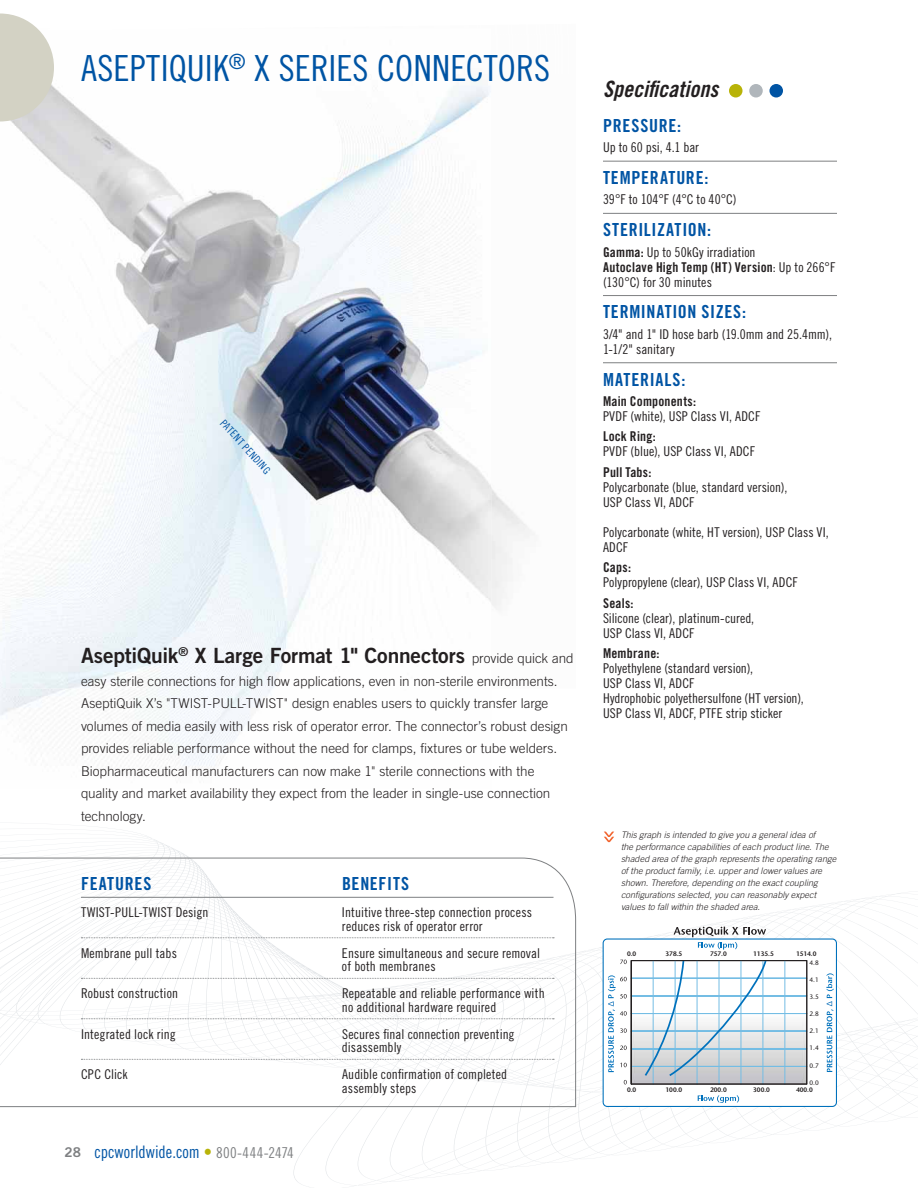
<style>
.page{position:relative;width:918px;height:1188px;background:#fff}
.page>*{position:absolute;margin:0;border:0;box-sizing:border-box;transform-origin:0 0}
.t1{font:36px "Trade Gothic LT Pro Cn 18";color:#0054a4}
.t2{font:22.5px "Trade Gothic LT Pro Bd Cn 20 Obl";color:#231f20}
.t3{font:21px "Trade Gothic LT Pro Bd 2";letter-spacing:-.01em;color:#231f20}
.t4{font:18px "Trade Gothic LT Pro Bd Cn 20";letter-spacing:.04em;color:#0054a4}
.t5{font:17.25px "Trade Gothic LT Pro Cn 18";color:#0054a4;scale:.96 1}
.t6{font:13.5px/15px "Trade Gothic LT Pro Cn 18";letter-spacing:.005em;color:#231f20}
.t7{font:300 13.5px/22.5px "Trade Gothic LT Pro";color:#231f20}
.t8{font:13.5px "Trade Gothic LT Pro Bd Cn 20";letter-spacing:.015em;color:#231f20}
.t9{font:13.5px "Trade Gothic LT Pro Cn 18";letter-spacing:.025em;color:#231f20}
.t10{font:10.5px "Trade Gothic LT Pro Cn 18";color:#0054a4}
.t11{font:italic 300 9px/12px "Trade Gothic LT Pro";letter-spacing:.005em;color:#231f20}
.t12{font:600 6.45px "Stone Sans";color:#231f20}
.t13{font:6.45px "Stone Sans";color:#231f20}
.s1{font-family:"Trade Gothic LT Pro";font-weight:300;font-size:13.5px}
.s2{font-family:"Trade Gothic LT Pro Bd 2";font-size:13.5px;color:#7e8082}
.s3{color:#b8b308}
.s4{font-size:15px;color:#7e8082}
.s5{font-family:"Trade Gothic LT Pro Bd Cn 20"}
.s6{font-family:"Trade Gothic LT Pro Cn 18"}
</style>
<div class="page">
<div style="left:729px;top:84px;width:14px;height:14px;background:#b8b308;border-radius:50%"></div>
<div style="left:749px;top:84px;width:14px;height:14px;background:#b0b6bb;border-radius:50%"></div>
<div style="left:769px;top:84px;width:14px;height:14px;background:#0054a4;border-radius:50%"></div>
<img style="left:0;top:74px;width:491px;height:615px">
<hr style="left:603px;top:161px;width:234px;height:1px;background:#7e8082">
<hr style="left:603px;top:213px;width:234px;height:1px;background:#7e8082">
<hr style="left:603px;top:295px;width:234px;height:1px;background:#7e8082">
<hr style="left:603px;top:362px;width:234px;height:1px;background:#7e8082">
<svg style="left:0;top:14px;width:54px;height:108px;background:#d8d7cc"></svg>
<svg style="left:8px;top:832px;width:910px;height:353px"></svg>
<h1 class="t1" style="left:81px;top:55px;width:471px">ASEPTIQUIK<sup>®</sup> X SERIES CONNECTORS</h1>
<p class="t10" style="left:225px;top:419px;width:70px;rotate:48deg">PATENT PENDING</p>
<h3 class="t3" style="left:81px;top:648px;width:494px">AseptiQuik<sup>®</sup> X Large Format 1" Connectors <span class="s1">provide quick and</span></h3>
<p class="t7" style="left:81px;top:671px;width:488px">easy sterile connections for high flow applications, even in non-sterile environments.<br>AseptiQuik X’s "TWIST-PULL-TWIST" design enables users to quickly transfer large volumes of media easily with less risk of operator error. The connector’s robust design provides reliable performance without the need for clamps, fixtures or tube welders.<br>Biopharmaceutical manufacturers can now make 1" sterile connections with the quality and market availability they expect from the leader in single-use connection technology.</p>
<h3 class="t4" style="left:81px;top:873px;width:72px">FEATURES</h3>
<h3 class="t4" style="left:342px;top:873px;width:69px">BENEFITS</h3>
<p class="t9" style="left:81px;top:908px;width:129px">TWIST-PULL-TWIST Design</p>
<p class="t6" style="left:342px;top:907px;width:192px;line-height:13.5px">Intuitive three-step connection process reduces risk of operator error</p>
<p class="t6" style="left:81px;top:947px;width:97px">Membrane pull tabs</p>
<p class="t6" style="left:342px;top:947px;width:200px;line-height:13.5px">Ensure simultaneous and secure removal of both membranes</p>
<p class="t6" style="left:81px;top:987px;width:99px">Robust construction</p>
<p class="t6" style="left:342px;top:988px;width:204px;line-height:13.5px">Repeatable and reliable performance with no additional hardware required</p>
<p class="t6" style="left:81px;top:1028px;width:96px">Integrated lock ring</p>
<p class="t6" style="left:342px;top:1028px;width:174px;line-height:13.5px">Secures final connection preventing disassembly</p>
<p class="t6" style="left:81px;top:1068px;width:48px">CPC Click</p>
<p class="t6" style="left:342px;top:1069px;width:167px;line-height:13.5px">Audible confirmation of completed assembly steps</p>
<p class="t5" style="left:65px;top:1146px;width:241px"><span class="s2">28</span> cpcworldwide.com <span class="s3">•</span> <span class="s4">800-444-2474</span></p>
<h2 class="t2" style="left:603px;top:81px;width:117px">Specifications</h2>
<h3 class="t4" style="left:603px;top:115px;width:80px">PRESSURE:</h3>
<p class="t6" style="left:603px;top:141px;width:97px">Up to 60 psi, 4.1 bar</p>
<h3 class="t4" style="left:603px;top:167px;width:107px">TEMPERATURE:</h3>
<p class="t6" style="left:603px;top:193px;width:135px">39°F to 104°F (4°C to 40°C)</p>
<h3 class="t4" style="left:603px;top:219px;width:109px">STERILIZATION:</h3>
<p class="t6" style="left:603px;top:245px;width:154px"><span class="s5">Gamma:</span> Up to 50kGy irradiation</p>
<p class="t8" style="left:603px;top:259px;width:234px">Autoclave High Temp (HT) Version<span class="s6">: Up to 266°F</span></p>
<p class="t6" style="left:603px;top:275px;width:110px">(130°C) for 30 minutes</p>
<h3 class="t4" style="left:603px;top:302px;width:145px">TERMINATION SIZES:</h3>
<p class="t6" style="left:603px;top:328px;width:231px">3/4" and 1" ID hose barb (19.0mm and 25.4mm),<br>1-1/2" sanitary</p>
<h3 class="t4" style="left:603px;top:369px;width:84px">MATERIALS:</h3>
<p class="t8" style="left:603px;top:393px;width:95px">Main Components:</p>
<p class="t6" style="left:603px;top:410px;width:159px">PVDF (white), USP Class VI, ADCF</p>
<p class="t8" style="left:603px;top:429px;width:54px">Lock Ring:</p>
<p class="t6" style="left:603px;top:445px;width:153px">PVDF (blue), USP Class VI, ADCF</p>
<p class="t8" style="left:603px;top:464px;width:50px">Pull Tabs:</p>
<p class="t6" style="left:603px;top:481px;width:186px">Polycarbonate (blue, standard version),<br>USP Class VI, ADCF</p>
<p class="t6" style="left:603px;top:526px;width:227px">Polycarbonate (white, HT version), USP Class VI,<br>ADCF</p>
<p class="t8" style="left:603px;top:560px;width:30px">Caps:</p>
<p class="t6" style="left:603px;top:576px;width:196px">Polypropylene (clear), USP Class VI, ADCF</p>
<p class="t8" style="left:603px;top:595px;width:32px">Seals:</p>
<p class="t6" style="left:603px;top:611px;width:153px">Silicone (clear), platinum-cured,<br>USP Class VI, ADCF</p>
<p class="t8" style="left:603px;top:645px;width:58px">Membrane:</p>
<p class="t6" style="left:603px;top:662px;width:202px">Polyethylene (standard version),<br>USP Class VI, ADCF<br>Hydrophobic polyethersulfone (HT version), USP Class VI, ADCF, PTFE strip sticker</p>
<p class="t11" style="left:621px;top:830px;width:217px">This graph is intended to give you a general idea of<br>the performance capabilities of each product line. The shaded area of the graph represents the operating range of the product family, i.e. upper and lower values are shown. Therefore, depending on the exact coupling configurations selected, you can reasonably expect values to fall within the shaded area.</p>
<p class="t12" style="left:627px;top:952px;width:11px">0.0</p>
<p class="t12" style="left:710px;top:952px;width:18px">757.0</p>
<p class="t12" style="left:753px;top:952px;width:22px">1135.5</p>
<p class="t12" style="left:796px;top:952px;width:22px">1514.0</p>
<p class="t12" style="left:666px;top:952px;width:18px">378.5</p>
<p class="t13" style="left:810px;top:960px;width:11px">4.8</p>
<p class="t13" style="left:810px;top:977px;width:11px">4.1</p>
<p class="t13" style="left:810px;top:994px;width:11px">3.5</p>
<p class="t13" style="left:810px;top:1011px;width:11px">2.8</p>
<p class="t13" style="left:810px;top:1029px;width:11px">2.1</p>
<p class="t13" style="left:810px;top:1046px;width:11px">1.4</p>
<p class="t13" style="left:810px;top:1063px;width:11px">0.7</p>
<p class="t13" style="left:810px;top:1080px;width:11px">0.0</p>
<p class="t12" style="left:627px;top:1087px;width:11px">0.0</p>
<p class="t12" style="left:710px;top:1087px;width:18px">200.0</p>
<p class="t12" style="left:753px;top:1087px;width:18px">300.0</p>
<p class="t12" style="left:796px;top:1087px;width:18px">400.0</p>
<p class="t12" style="left:666px;top:1087px;width:18px">100.0</p>
</div>
